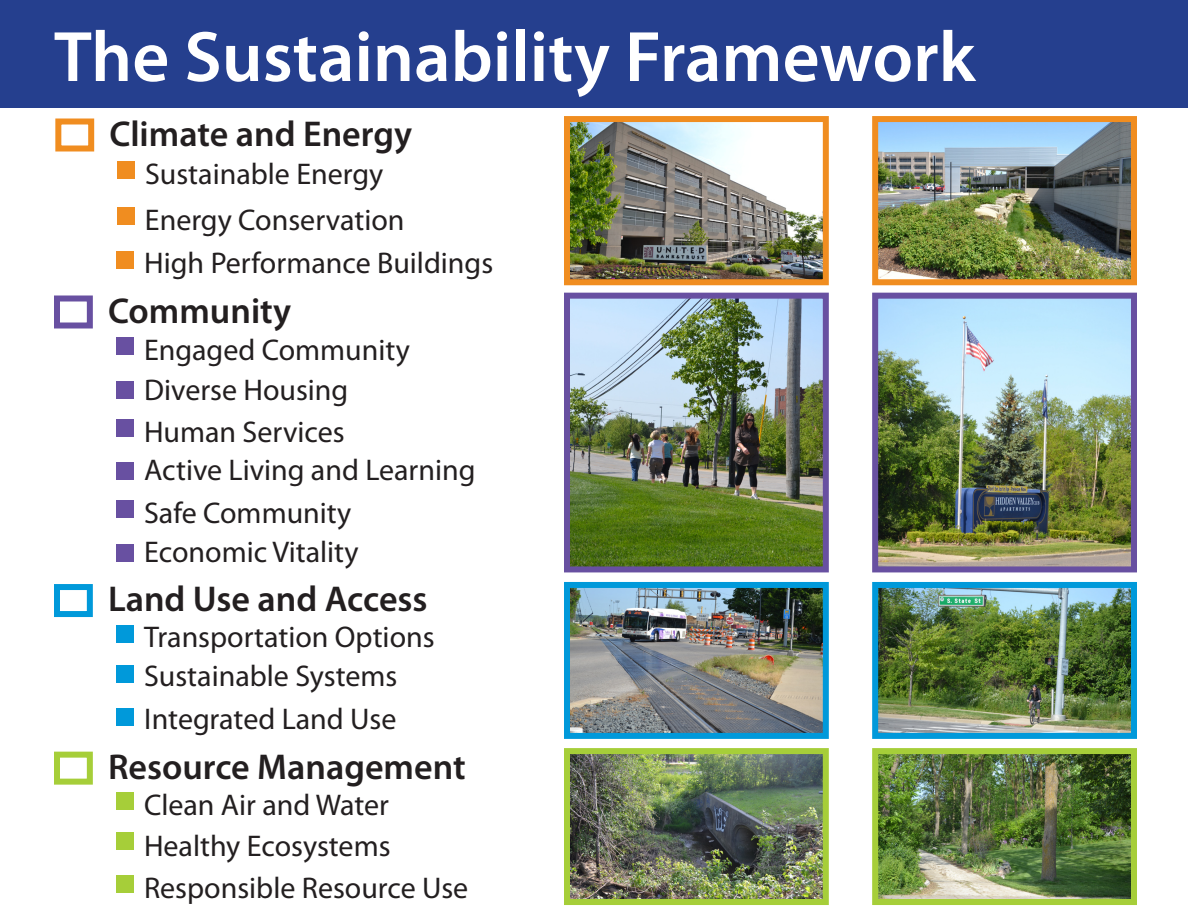
<style>
.page{position:relative;width:1188px;height:918px;background:#fff}
.page>*{position:absolute;margin:0;border:0;box-sizing:border-box;transform-origin:0 0}
.t1{font:600 72px "Myriad Pro";color:#fff}
.t2{font:600 36px "Myriad Pro";color:#231f20}
.t3{font:30px "Myriad Pro";color:#231f20}
</style>
<div class="page">
<div style="left:0;top:0;width:1188px;height:108px;background:#253f8e"></div>
<div style="left:54px;top:296px;width:39px;height:32px;border:6px solid #6850a1"></div>
<div style="left:54px;top:584px;width:39px;height:33px;border:6px solid #0099da"></div>
<div style="left:54px;top:752px;width:39px;height:33px;border:6px solid #a6ce39"></div>
<div style="left:118px;top:162px;width:17px;height:17px;background:#f08d20"></div>
<div style="left:117px;top:337px;width:17px;height:18px;background:#6850a1"></div>
<div style="left:117px;top:625px;width:17px;height:17px;background:#0099da"></div>
<div style="left:117px;top:793px;width:17px;height:17px;background:#a6ce39"></div>
<div style="left:117px;top:251px;width:17px;height:17px;background:#f08d20"></div>
<div style="left:117px;top:382px;width:17px;height:17px;background:#6850a1"></div>
<div style="left:117px;top:665px;width:17px;height:17px;background:#0099da"></div>
<div style="left:117px;top:708px;width:17px;height:17px;background:#0099da"></div>
<div style="left:55px;top:118px;width:39px;height:34px;border:6px solid #f08d20"></div>
<div style="left:118px;top:207px;width:17px;height:17px;background:#f08d20"></div>
<div style="left:117px;top:832px;width:17px;height:17px;background:#a6ce39"></div>
<div style="left:117px;top:876px;width:17px;height:17px;background:#a6ce39"></div>
<div style="left:117px;top:419px;width:17px;height:18px;background:#6850a1"></div>
<div style="left:117px;top:462px;width:17px;height:17px;background:#6850a1"></div>
<div style="left:117px;top:500px;width:17px;height:17px;background:#6850a1"></div>
<div style="left:117px;top:544px;width:17px;height:18px;background:#6850a1"></div>
<img style="left:571px;top:300px;width:251px;height:265px">
<div style="left:564px;top:293px;width:265px;height:279px;border:6px solid #6850a1"></div>
<img style="left:571px;top:589px;width:251px;height:143px">
<div style="left:564px;top:582px;width:265px;height:157px;border:6px solid #0099da"></div>
<img style="left:879px;top:589px;width:251px;height:143px">
<div style="left:872px;top:582px;width:265px;height:157px;border:6px solid #0099da"></div>
<img style="left:571px;top:755px;width:251px;height:143px">
<div style="left:564px;top:748px;width:265px;height:157px;border:6px solid #a6ce39"></div>
<img style="left:879px;top:755px;width:251px;height:143px">
<div style="left:872px;top:748px;width:265px;height:157px;border:6px solid #a6ce39"></div>
<img style="left:571px;top:123px;width:251px;height:155px">
<div style="left:564px;top:116px;width:265px;height:169px;border:6px solid #f08d20"></div>
<img style="left:879px;top:123px;width:251px;height:155px">
<div style="left:872px;top:116px;width:265px;height:169px;border:6px solid #f08d20"></div>
<img style="left:879px;top:300px;width:251px;height:265px">
<div style="left:872px;top:293px;width:265px;height:279px;border:6px solid #6850a1"></div>
<p class="t1" style="left:54px;top:11px;width:923px">The Sustainability Framework</p>
<p class="t2" style="left:109px;top:111px;width:304px">Climate and Energy</p>
<p class="t3" style="left:145px;top:156px;width:240px">Sustainable Energy</p>
<p class="t3" style="left:145px;top:201px;width:261px">Energy Conservation</p>
<p class="t3" style="left:144px;top:245px;width:351px">High Performance Buildings</p>
<p class="t2" style="left:108px;top:288px;width:185px">Community</p>
<p class="t3" style="left:144px;top:331px;width:267px">Engaged Community</p>
<p class="t3" style="left:144px;top:371px;width:206px">Diverse Housing</p>
<p class="t3" style="left:144px;top:413px;width:202px">Human Services</p>
<p class="t3" style="left:144px;top:451px;width:333px">Active Living and Learning</p>
<p class="t3" style="left:144px;top:494px;width:209px">Safe Community</p>
<p class="t3" style="left:144px;top:534px;width:216px">Economic Vitality</p>
<p class="t2" style="left:108px;top:576px;width:321px">Land Use and Access</p>
<p class="t3" style="left:144px;top:619px;width:292px">Transportation Options</p>
<p class="t3" style="left:144px;top:657px;width:255px">Sustainable Systems</p>
<p class="t3" style="left:144px;top:701px;width:254px">Integrated Land Use</p>
<p class="t2" style="left:108px;top:744px;width:359px">Resource Management</p>
<p class="t3" style="left:144px;top:786px;width:247px">Clean Air and Water</p>
<p class="t3" style="left:144px;top:827px;width:248px">Healthy Ecosystems</p>
<p class="t3" style="left:144px;top:870px;width:326px">Responsible Resource Use</p>
</div>
